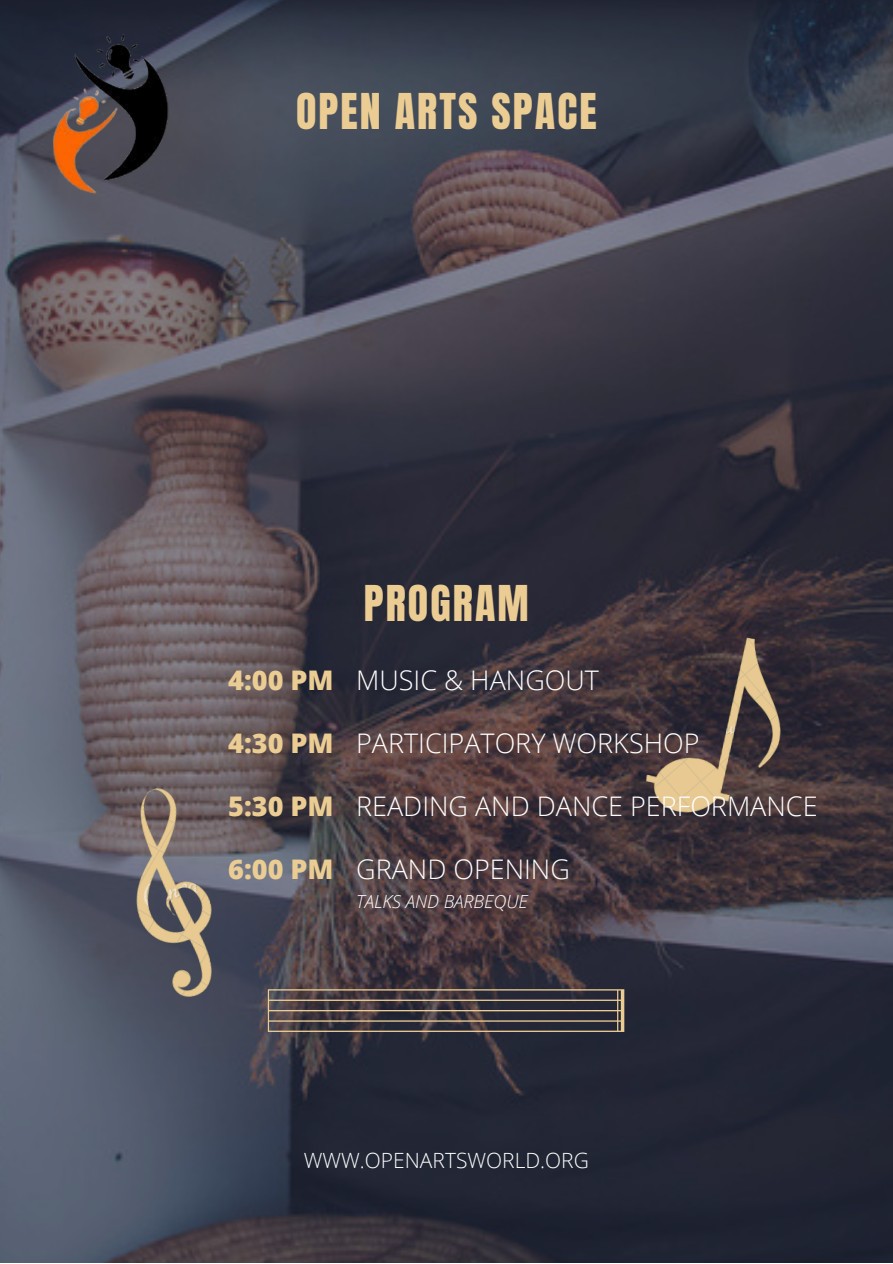
<style>
.page{position:relative;width:893px;height:1264px;background:#fff}
.page>*{position:absolute;margin:0;border:0;box-sizing:border-box;transform-origin:0 0}
.t1{font:42px "Anton";letter-spacing:.05em;color:#ebcd94}
.t2{font:300 27px "Open Sans";color:#fff}
.t3{font:800 27px "Open Sans";color:#ebcd94}
.t4{font:300 21px "Open Sans";color:#fff}
.t5{font:italic 300 18px "Open Sans";color:#fff}
</style>
<div class="page">
<img style="left:0;top:0;width:892px;height:1262px">
<img style="left:106px;top:776px;width:131px;height:230px">
<img style="left:643px;top:631px;width:160px;height:192px">
<svg style="left:268px;top:989px;width:356px;height:42px"></svg>
<img style="left:15px;top:24px;width:181px;height:181px">
<h1 class="t1" style="left:296px;top:82px;width:302px">OPEN ARTS SPACE</h1>
<h1 class="t1" style="left:364px;top:573px;width:166px">PROGRAM</h1>
<p class="t3" style="left:228px;top:661px;width:107px">4:00 PM</p>
<p class="t2" style="left:356px;top:661px;width:244px">MUSIC &amp; HANGOUT</p>
<p class="t3" style="left:228px;top:724px;width:107px">4:30 PM</p>
<p class="t2" style="left:356px;top:724px;width:345px">PARTICIPATORY WORKSHOP</p>
<p class="t3" style="left:228px;top:787px;width:107px">5:30 PM</p>
<p class="t2" style="left:356px;top:787px;width:463px">READING AND DANCE PERFORMANCE</p>
<p class="t3" style="left:228px;top:850px;width:107px">6:00 PM</p>
<p class="t2" style="left:356px;top:850px;width:215px">GRAND OPENING</p>
<p class="t5" style="left:356px;top:889px;width:173px">TALKS AND BARBEQUE</p>
<p class="t4" style="left:304px;top:1145px;width:286px">WWW.OPENARTSWORLD.ORG</p>
</div>
